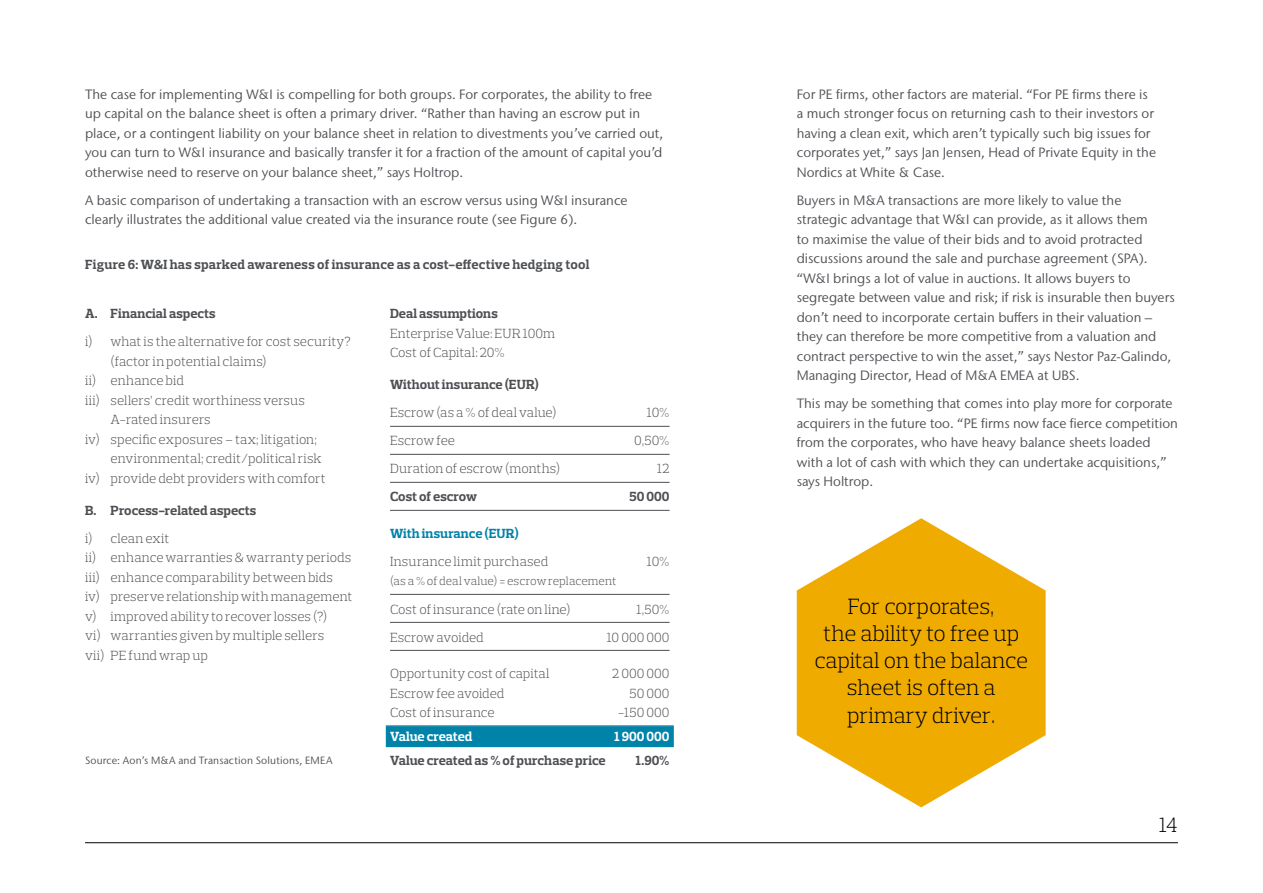
<style>
.page{position:relative;width:1263px;height:893px;background:#fff}
.page>*{position:absolute;margin:0;border:0;box-sizing:border-box;transform-origin:0 0}
.Main_body_text__Prel{font:300 22.5px/27px "Prelo Slab";letter-spacing:-.01em;color:#000;text-align:center}
.t1{font:300 21px "Prelo Slab";color:#000}
.Body_text__Stone_San{font:13.5px/19.5px "Stone Sans IIITC Std";color:#4d4f53}
.Figure_No{font:300 13.5px/19.5px "Prelo Slab";color:#4d4f53}
.Figure_No-2{font:700 13.5px "Prelo Slab";letter-spacing:.005em;color:#4d4f53}
.Body_6mm_Space_After{font:13.5px/19.5px "Stone Sans IIITC Std";color:#4d4f53}
.Figure_No-3{font:700 13.5px "Prelo Slab";letter-spacing:-.005em;color:#fff}
.Figure_No-4{font:700 13.5px "Prelo Slab";letter-spacing:.005em;color:#0083a9}
.Figure_No-5{font:300 12px "Prelo Slab";color:#4d4f53}
.Intro_page_headers{font:10.5px "Stone Sans IIITC Std";letter-spacing:.015em;color:#4d4f53}
.s1{font-weight:700}
</style>
<div class="page">
<hr style="left:390px;top:426px;width:279px;height:1px;background:#4d4f53">
<hr style="left:390px;top:454px;width:279px;height:1px;background:#4d4f53">
<hr style="left:390px;top:482px;width:279px;height:1px;background:#4d4f53">
<hr style="left:390px;top:510px;width:279px;height:1px;background:#4d4f53">
<hr style="left:390px;top:594px;width:279px;height:1px;background:#4d4f53">
<hr style="left:390px;top:622px;width:279px;height:1px;background:#4d4f53">
<hr style="left:390px;top:650px;width:279px;height:1px;background:#4d4f53">
<hr style="left:386px;top:725px;width:288px;height:1px;background:#4d4f53">
<div style="left:386px;top:726px;width:288px;height:21px;background:#0083a9"></div>
<svg style="left:797px;top:518px;width:249px;height:289px;fill:#f0ab00"></svg>
<hr style="left:85px;top:842px;width:1093px;height:1px;background:#000">
<p class="Body_text__Stone_San" style="left:85px;top:84px;width:580px">The case for implementing W&amp;I is compelling for both groups. For corporates, the ability to free up capital on the balance sheet is often a primary driver. “Rather than having an escrow put in place, or a contingent liability on your balance sheet in relation to divestments you’ve carried out, you can turn to W&amp;I insurance and basically transfer it for a fraction of the amount of capital you’d otherwise need to reserve on your balance sheet,” says Holtrop.</p>
<p class="Body_6mm_Space_After" style="left:85px;top:190px;width:544px">A basic comparison of undertaking a transaction with an escrow versus using W&amp;I insurance clearly illustrates the additional value created via the insurance route (see Figure 6).</p>
<p class="Figure_No-2" style="left:85px;top:256px;width:506px">Figure 6: W&amp;I has sparked awareness of insurance as a cost-effective hedging tool</p>
<p class="Figure_No-2" style="left:85px;top:305px;width:132px">A. Financial aspects</p>
<p class="Figure_No" style="left:111px;top:332px;width:242px;text-indent:-26px">i) what is the alternative for cost security? (factor in potential claims)</p>
<p class="Figure_No" style="left:85px;top:371px;width:100px">ii) enhance bid</p>
<p class="Figure_No" style="left:111px;top:390px;width:196px;text-indent:-26px">iii) sellers’ credit worthiness versus<br>A-rated insurers</p>
<p class="Figure_No" style="left:111px;top:429px;width:213px;text-indent:-26px">iv) specific exposures – tax; litigation; environmental; credit/political risk</p>
<p class="Figure_No" style="left:85px;top:468px;width:242px">iv) provide debt providers with comfort</p>
<p class="Figure_No-2" style="left:85px;top:502px;width:173px">B. Process-related aspects</p>
<p class="Figure_No" style="left:85px;top:529px;width:86px">i) clean exit</p>
<p class="Figure_No" style="left:85px;top:548px;width:268px">ii) enhance warranties &amp; warranty periods</p>
<p class="Figure_No" style="left:85px;top:568px;width:249px">iii) enhance comparability between bids</p>
<p class="Figure_No" style="left:85px;top:587px;width:269px">iv) preserve relationship with management</p>
<p class="Figure_No" style="left:85px;top:607px;width:244px">v) improved ability to recover losses (?)</p>
<p class="Figure_No" style="left:85px;top:626px;width:241px">vi) warranties given by multiple sellers</p>
<p class="Figure_No" style="left:85px;top:646px;width:124px">vii) PE fund wrap up</p>
<p class="Figure_No" style="left:390px;top:304px;width:167px"><span class="s1">Deal assumptions<br></span>Enterprise Value: EUR 100m<br>Cost of Capital: 20%</p>
<p class="Figure_No-2" style="left:390px;top:377px;width:150px">Without insurance (EUR)</p>
<p class="Figure_No" style="left:390px;top:403px;width:168px">Escrow (as a % of deal value)</p>
<p class="Figure_No" style="left:647px;top:403px;width:24px">10%</p>
<p class="Figure_No" style="left:390px;top:431px;width:66px">Escrow fee</p>
<p class="Figure_No" style="left:634px;top:431px;width:37px">0,50%</p>
<p class="Figure_No" style="left:390px;top:459px;width:172px">Duration of escrow (months)</p>
<p class="Figure_No" style="left:657px;top:459px;width:14px">12</p>
<p class="Figure_No-2" style="left:390px;top:489px;width:89px">Cost of escrow</p>
<p class="Figure_No-2" style="left:629px;top:489px;width:42px">50 000</p>
<p class="Figure_No-4" style="left:390px;top:525px;width:130px">With insurance (EUR)</p>
<p class="Figure_No" style="left:390px;top:552px;width:160px">Insurance limit purchased</p>
<p class="Figure_No" style="left:647px;top:552px;width:24px">10%</p>
<p class="Figure_No-5" style="left:390px;top:574px;width:228px">(as a % of deal value) = escrow replacement</p>
<p class="Figure_No" style="left:390px;top:599px;width:182px">Cost of insurance (rate on line)</p>
<p class="Figure_No" style="left:636px;top:599px;width:35px">1,50%</p>
<p class="Figure_No" style="left:390px;top:627px;width:95px">Escrow avoided</p>
<p class="Figure_No" style="left:607px;top:627px;width:64px">10 000 000</p>
<p class="Figure_No" style="left:390px;top:664px;width:161px">Opportunity cost of capital</p>
<p class="Figure_No" style="left:612px;top:664px;width:59px">2 000 000</p>
<p class="Figure_No" style="left:390px;top:683px;width:116px">Escrow fee avoided</p>
<p class="Figure_No" style="left:629px;top:683px;width:42px">50 000</p>
<p class="Figure_No" style="left:390px;top:703px;width:106px">Cost of insurance</p>
<p class="Figure_No" style="left:618px;top:703px;width:53px">-150 000</p>
<p class="Figure_No-3" style="left:390px;top:728px;width:84px">Value created</p>
<p class="Figure_No-3" style="left:614px;top:728px;width:57px">1 900 000</p>
<p class="Figure_No-2" style="left:390px;top:752px;width:217px">Value created as % of purchase price</p>
<p class="Figure_No-2" style="left:636px;top:752px;width:35px">1.90%</p>
<p class="Intro_page_headers" style="left:85px;top:754px;width:249px">Source: Aon’s M&amp;A and Transaction Solutions, EMEA</p>
<p class="Body_text__Stone_San" style="left:797px;top:84px;width:361px">For PE firms, other factors are material. “For PE firms there is a much stronger focus on returning cash to their investors or having a clean exit, which aren’t typically such big issues for corporates yet,” says Jan Jensen, Head of Private Equity in the Nordics at White &amp; Case.</p>
<p class="Body_text__Stone_San" style="left:797px;top:190px;width:379px">Buyers in M&amp;A transactions are more likely to value the strategic advantage that W&amp;I can provide, as it allows them<br>to maximise the value of their bids and to avoid protracted discussions around the sale and purchase agreement (SPA). “W&amp;I brings a lot of value in auctions. It allows buyers to segregate between value and risk; if risk is insurable then buyers don’t need to incorporate certain buffers in their valuation – they can therefore be more competitive from a valuation and contract perspective to win the asset,” says Nestor Paz-Galindo, Managing Director, Head of M&amp;A EMEA at UBS.</p>
<p class="Body_text__Stone_San" style="left:797px;top:394px;width:383px">This may be something that comes into play more for corporate acquirers in the future too. “PE firms now face fierce competition from the corporates, who have heavy balance sheets loaded with a lot of cash with which they can undertake acquisitions,” says Holtrop.</p>
<p class="Main_body_text__Prel" style="left:814px;top:593px;width:215px">For corporates,<br>the ability to free up capital on the balance sheet is often a primary driver.</p>
<h2 class="t1" style="left:1159px;top:812px;width:20px">14</h2>
</div>
